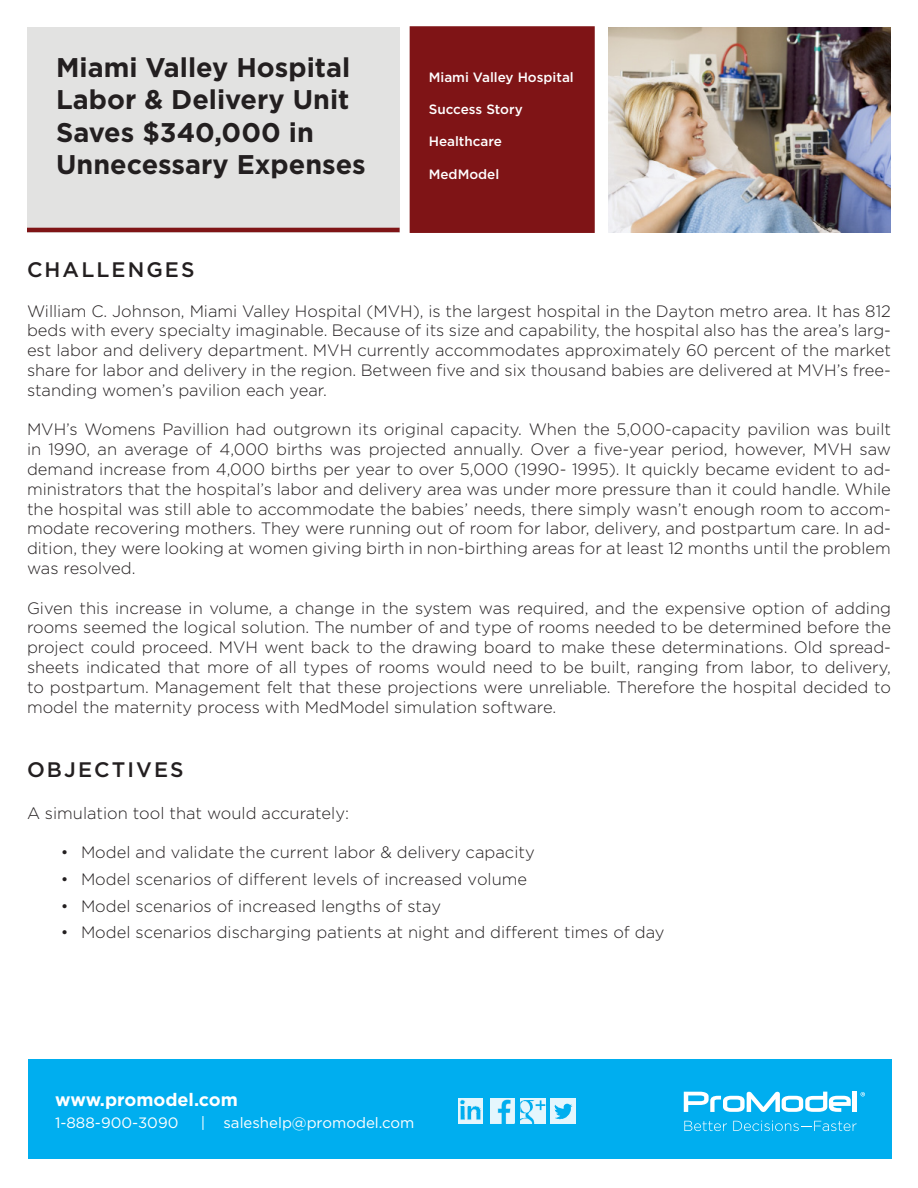
<style>
.page{position:relative;width:918px;height:1188px;background:#fff}
.page>*{position:absolute;margin:0;border:0;box-sizing:border-box;transform-origin:0 0}
.t1{font:700 27px/32.4px "Gotham";color:#231f20}
.t2{font:500 21px "Gotham";letter-spacing:.1em;color:#231f20}
.t3{font:700 18px "Gotham";color:#fff}
.t4{font:300 16.5px/19.8px "Gotham";color:#231f20;text-align:justify}
.t5{font:15px "Gotham";color:#fff}
.t6{font:500 13.5px "Gotham";color:#fff}
</style>
<div class="page">
<div style="left:27px;top:27px;width:373px;height:205px;background:#e2e2e1"></div>
<div style="left:410px;top:26px;width:185px;height:207px;background:#7f1416;border:2px solid #7f1416"></div>
<img style="left:608px;top:27px;width:283px;height:205px">
<hr style="left:27px;top:228px;width:373px;height:4px;background:#7f1416">
<div style="left:28px;top:1059px;width:864px;height:100px;background:#00aeef"></div>
<svg style="left:683px;top:1092px;width:168px;height:20px"></svg>
<hr style="left:853px;top:1092px;width:4px;height:20px;background:#fff">
<svg style="left:684px;top:1121px;width:173px;height:11px"></svg>
<svg style="left:860px;top:1092px;width:5px;height:5px"></svg>
<img style="left:458px;top:1099px;width:25px;height:25px">
<img style="left:490px;top:1099px;width:25px;height:25px">
<img style="left:521px;top:1099px;width:24px;height:25px">
<img style="left:551px;top:1099px;width:25px;height:25px">
<p class="t1" style="left:56px;top:50px;width:311px">Miami Valley Hospital<br>Labor &amp; Delivery Unit<br>Saves $340,000 in<br>Unnecessary Expenses</p>
<p class="t6" style="left:429px;top:69px;width:147px">Miami Valley Hospital</p>
<p class="t6" style="left:429px;top:102px;width:95px">Success Story</p>
<p class="t6" style="left:429px;top:134px;width:75px">Healthcare</p>
<p class="t6" style="left:429px;top:166px;width:72px">MedModel</p>
<p class="t2" style="left:27px;top:258px;width:169px">CHALLENGES</p>
<p class="t4" style="left:27px;top:301px;width:866px">William C. Johnson, Miami Valley Hospital (MVH), is the largest hospital in the Dayton metro area. It has 812 beds with every specialty imaginable. Because of its size and capability, the hospital also has the area’s larg&shy;est labor and delivery department. MVH currently accommodates approximately 60 percent of the market share for labor and delivery in the region. Between five and six thousand babies are delivered at MVH’s free&shy;standing women’s pavilion each year.</p>
<p class="t4" style="left:27px;top:419px;width:866px">MVH’s Womens Pavillion had outgrown its original capacity. When the 5,000-capacity pavilion was built in 1990, an average of 4,000 births was projected annually. Over a five-year period, however, MVH saw demand increase from 4,000 births per year to over 5,000 (1990- 1995). It quickly became evident to ad&shy;ministrators that the hospital’s labor and delivery area was under more pressure than it could handle. While the hospital was still able to accommodate the babies’ needs, there simply wasn’t enough room to accom&shy;modate recovering mothers. They were running out of room for labor, delivery, and postpartum care. In ad&shy;dition, they were looking at women giving birth in non-birthing areas for at least 12 months until the problem was resolved.</p>
<p class="t4" style="left:27px;top:598px;width:866px">Given this increase in volume, a change in the system was required, and the expensive option of adding rooms seemed the logical solution. The number of and type of rooms needed to be determined before the project could proceed. MVH went back to the drawing board to make these determinations. Old spread&shy;sheets indicated that more of all types of rooms would need to be built, ranging from labor, to delivery, to postpartum. Management felt that these projections were unreliable. Therefore the hospital decided to model the maternity process with MedModel simulation software.</p>
<p class="t2" style="left:27px;top:758px;width:158px">OBJECTIVES</p>
<p class="t4" style="left:27px;top:803px;width:324px">A simulation tool that would accurately:</p>
<p class="t4" style="left:61px;top:842px;width:475px">• Model and validate the current labor &amp; delivery capacity</p>
<p class="t4" style="left:61px;top:869px;width:468px">• Model scenarios of different levels of increased volume</p>
<p class="t4" style="left:61px;top:896px;width:382px">• Model scenarios of increased lengths of stay</p>
<p class="t4" style="left:61px;top:922px;width:605px">• Model scenarios discharging patients at night and different times of day</p>
<p class="t3" style="left:55px;top:1089px;width:184px">www.promodel.com</p>
<p class="t5" style="left:55px;top:1114px;width:125px">1-888-900-3090</p>
<p class="t5" style="left:201px;top:1114px;width:215px">| saleshelp@promodel.com</p>
<p class="t5" style="left:54px;top:1116px;width:131px">1-800-000-0000</p>
<p class="t5" style="left:233px;top:1116px;width:164px">email@promodel.com</p>
</div>
